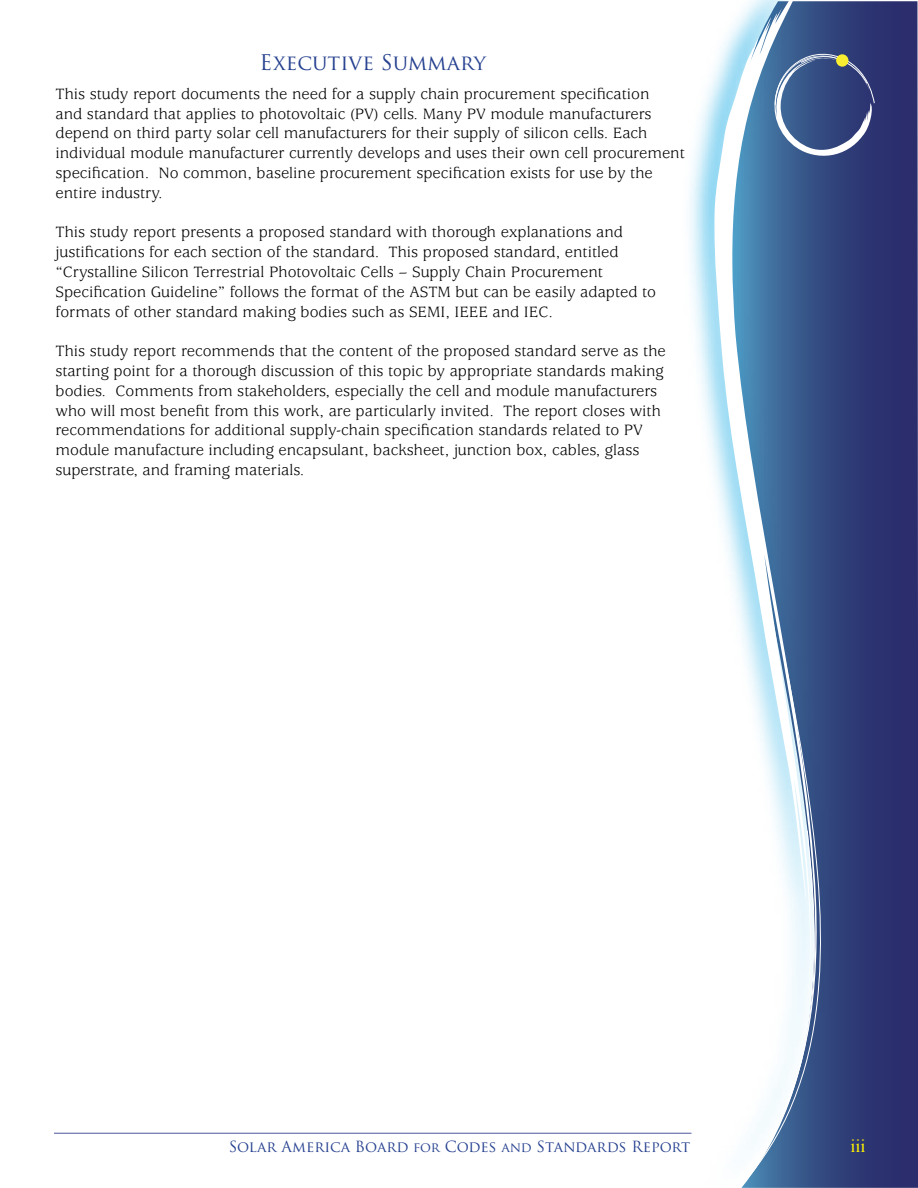
<style>
.page{position:relative;width:918px;height:1188px;background:#fff}
.page>*{position:absolute;margin:0;border:0;box-sizing:border-box;transform-origin:0 0}
.t1{font:21px "Trajan Pro";color:#25408f}
.t2{font:18px "Times New Roman";color:#fff200}
.t3{font:16.5px/19.8px "Usherwood";color:#000}
.t4{font:15px "Trajan Pro";color:#25408f}
.s1{font-size:13.5px}
</style>
<div class="page">
<svg style="left:586px;top:1px;width:332px;height:1187px"></svg>
<img style="left:654px;top:1px;width:183px;height:1187px">
<svg style="left:713px;top:0;width:106px;height:606px"></svg>
<svg style="left:699px;top:606px;width:125px;height:582px"></svg>
<svg style="left:757px;top:830px;width:59px;height:331px"></svg>
<hr style="left:54px;top:1133px;width:638px;height:1px;background:#6269a7">
<svg style="left:756px;top:49px;width:119px;height:107px;background:#4e6795"></svg>
<div style="left:836px;top:54px;width:12px;height:13px;background:#f9ed32;border-radius:50%"></div>
<p class="t1" style="left:259px;top:49px;width:228px">Executive Summary</p>
<p class="t3" style="left:56px;top:84px;width:631px">This study report documents the need for a supply chain procurement specification<br>and standard that applies to photovoltaic (PV) cells. Many PV module manufacturers depend on third party solar cell manufacturers for their supply of silicon cells. Each individual module manufacturer currently develops and uses their own cell procurement specification. No common, baseline procurement specification exists for use by the entire industry.</p>
<p class="t3" style="left:56px;top:223px;width:602px">This study report presents a proposed standard with thorough explanations and justifications for each section of the standard. This proposed standard, entitled “Crystalline Silicon Terrestrial Photovoltaic Cells – Supply Chain Procurement Specification Guideline” follows the format of the ASTM but can be easily adapted to formats of other standard making bodies such as SEMI, IEEE and IEC.</p>
<p class="t3" style="left:56px;top:342px;width:612px">This study report recommends that the content of the proposed standard serve as the starting point for a thorough discussion of this topic by appropriate standards making bodies. Comments from stakeholders, especially the cell and module manufacturers who will most benefit from this work, are particularly invited. The report closes with recommendations for additional supply-chain specification standards related to PV module manufacture including encapsulant, backsheet, junction box, cables, glass superstrate, and framing materials.</p>
<p class="t4" style="left:229px;top:1137px;width:463px">Solar America Board <span class="s1">for</span> Codes <span class="s1">and</span> Standards Report</p>
<p class="t2" style="left:850px;top:1134px;width:17px">iii</p>
</div>
